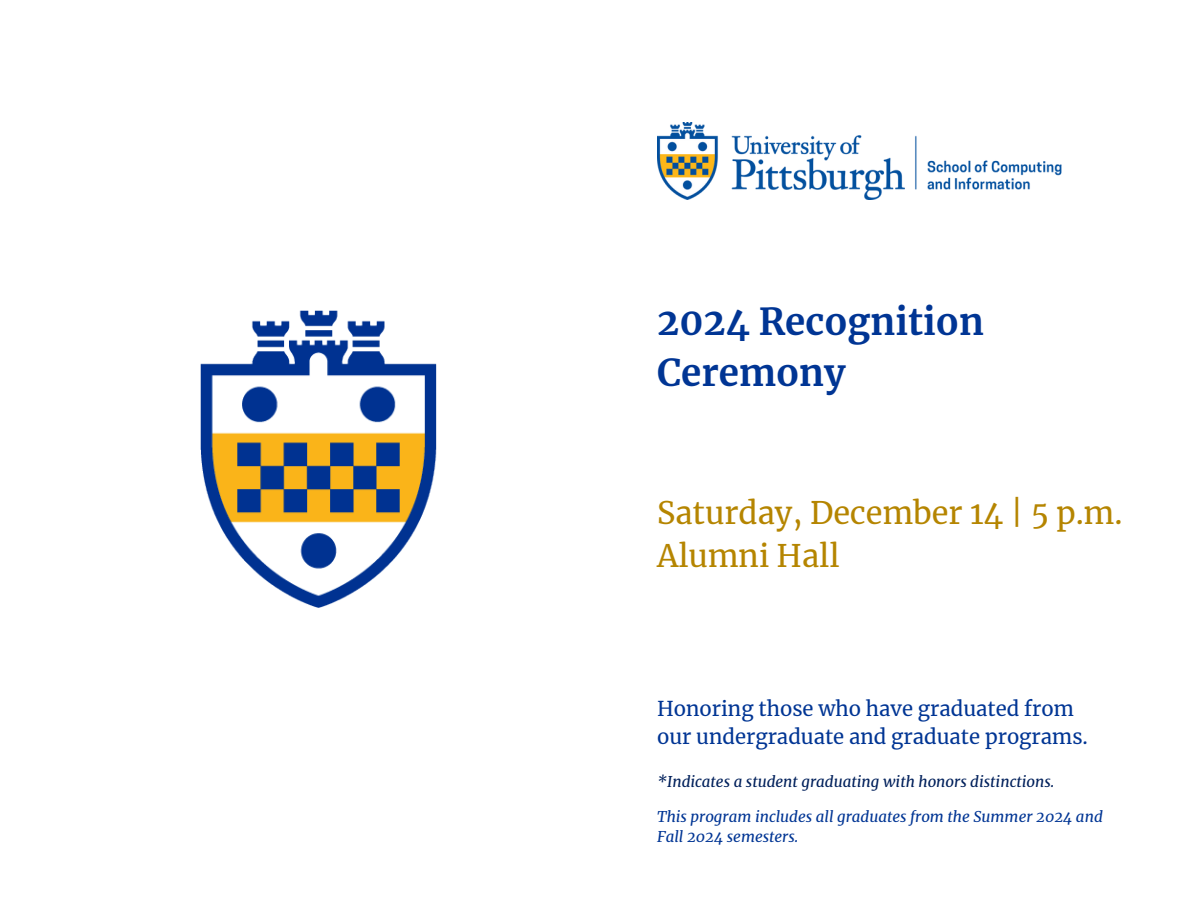
<style>
.page{position:relative;width:1188px;height:918px;background:#fff}
.page>*{position:absolute;margin:0;border:0;box-sizing:border-box;transform-origin:0 0}
.t1{font:700 36.75px/50.7px "Merriweather";color:#003594}
.t2{font:30.75px/42.8px "Merriweather";color:#b58500}
.t3{font:20.25px/28.2px "Merriweather";color:#003594}
.t4{font:italic 15px/20.2px "Merriweather";color:#003594}
.t5{font:italic 15px "Merriweather";color:#00205b}
</style>
<div class="page">
<img style="left:657px;top:123px;width:405px;height:76px">
<img style="left:200px;top:310px;width:237px;height:297px">
<p class="t1" style="left:657px;top:296px;width:328px">2024 Recognition<br>Ceremony</p>
<p class="t2" style="left:657px;top:492px;width:467px">Saturday, December 14 | 5 p.m.<br>Alumni Hall</p>
<h1 class="t3" style="left:657px;top:695px;width:432px">Honoring those who have graduated from our undergraduate and graduate programs.</h1>
<h2 class="t5" style="left:657px;top:772px;width:399px">*Indicates a student graduating with honors distinctions.</h2>
<h3 class="t4" style="left:657px;top:807px;width:447px">This program includes all graduates from the Summer 2024 and<br>Fall 2024 semesters.</h3>
</div>
